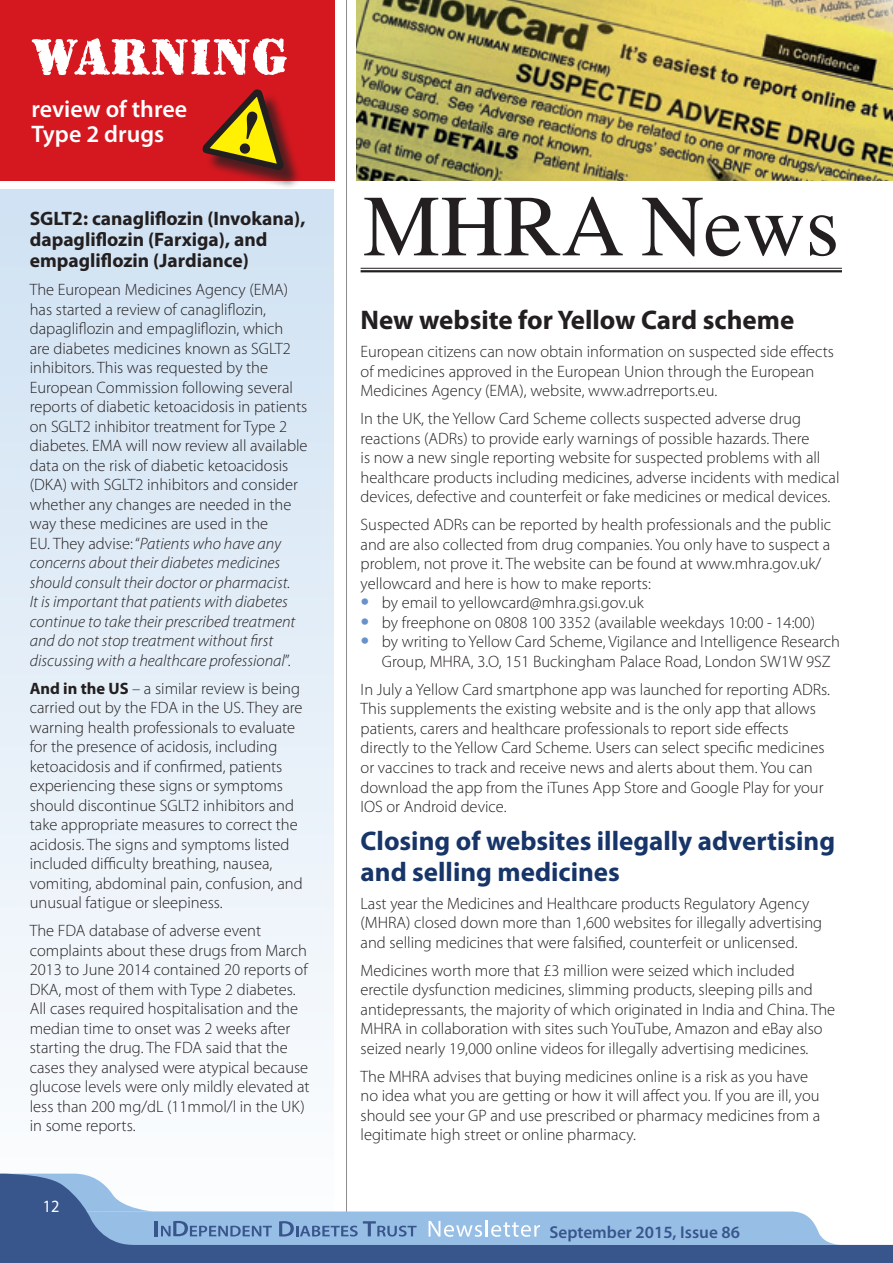
<style>
.page{position:relative;width:893px;height:1263px;background:#fff}
.page>*{position:absolute;margin:0;border:0;box-sizing:border-box;transform-origin:0 0}
.t1{font:87px "Times";color:#231f20}
.t2{font:54px "Rubber Sta Sol T";color:#fff}
.t3{font:700 27px/30px "Myriad Pro";color:#173568}
.t4{font:700 27px "Myriad Pro";color:#231f20}
.t5{font:600 24px/25.2px "Myriad Pro";color:#fff}
.t6{font:700 19.5px/21px "Myriad Pro";color:#231f20}
.t7{font:600 17.25px "Myriad Pro";color:#38558c}
.t8{font:17.25px "Myriad Pro";color:#fff;scale:.94 1}
.t9{font:300 16.5px/19.5px "Myriad Pro";color:#231f20}
.s1{font-style:italic}
.s2{font-weight:700}
.s3{font-size:36px;color:#6892cc}
</style>
<div class="page">
<hr style="left:346px;top:0;width:1px;height:1229px;background:#8e8b8b">
<div style="left:0;top:189px;width:334px;height:1074px;background:linear-gradient(to bottom,#cfe1f3,#fefefe)"></div>
<svg style="left:0;top:1171px;width:892px;height:92px;fill:#38558c"></svg>
<svg style="left:892px;top:1244px;width:1px;height:19px"></svg>
<svg style="left:0;top:1173px;width:841px;height:72px"></svg>
<div style="left:0;top:0;width:334px;height:181px;background:#d5171f"></div>
<div style="left:205px;top:92px;width:97px;height:96px;background:#231f20;opacity:.75"></div>
<svg style="left:202px;top:89px;width:86px;height:82px"></svg>
<hr style="left:361px;top:268px;width:481px;height:1px;background:#231f20">
<hr style="left:361px;top:270px;width:481px;height:2px;background:#231f20">
<img style="left:356px;top:0;width:537px;height:181px">
<h2 class="t2" style="left:31px;top:25px;width:259px">WARNING</h2>
<h3 class="t5" style="left:31px;top:96px;width:157px">review of three<br>Type 2 drugs</h3>
<p class="t6" style="left:30px;top:207px;width:277px">SGLT2: canagliflozin (Invokana), dapagliflozin (Farxiga), and empagliflozin (Jardiance)</p>
<p class="t9" style="left:30px;top:280px;width:279px">The European Medicines Agency (EMA) has started a review of canagliflozin, dapagliflozin and empagliflozin, which are diabetes medicines known as SGLT2 inhibitors. This was requested by the European Commission following several reports of diabetic ketoacidosis in patients on SGLT2 inhibitor treatment for Type 2 diabetes. EMA will now review all available data on the risk of diabetic ketoacidosis (DKA) with SGLT2 inhibitors and consider whether any changes are needed in the way these medicines are used in the<br>EU. They advise: “<span class="s1">Patients who have any concerns about their diabetes medicines should consult their doctor or pharmacist.<br>It is important that patients with diabetes continue to take their prescribed treatment and do not stop treatment without first discussing with a healthcare professional</span>”.</p>
<p class="t9" style="left:30px;top:678px;width:274px"><span class="s2">And in the US</span> – a similar review is being carried out by the FDA in the US. They are warning health professionals to evaluate for the presence of acidosis, including ketoacidosis and if confirmed, patients experiencing these signs or symptoms should discontinue SGLT2 inhibitors and take appropriate measures to correct the acidosis. The signs and symptoms listed included difficulty breathing, nausea, vomiting, abdominal pain, confusion, and unusual fatigue or sleepiness.</p>
<p class="t9" style="left:30px;top:921px;width:281px">The FDA database of adverse event complaints about these drugs from March 2013 to June 2014 contained 20 reports of DKA, most of them with Type 2 diabetes.<br>All cases required hospitalisation and the median time to onset was 2 weeks after starting the drug. The FDA said that the cases they analysed were atypical because glucose levels were only mildly elevated at less than 200 mg/dL (11mmol/l in the UK) in some reports.</p>
<p class="t8" style="left:43px;top:1196px;width:19px">12</p>
<h1 class="t1" style="left:363px;top:145px;width:478px">MHRA News</h1>
<h3 class="t4" style="left:361px;top:303px;width:435px">New website for Yellow Card scheme</h3>
<p class="t9" style="left:361px;top:342px;width:475px">European citizens can now obtain information on suspected side effects of medicines approved in the European Union through the European<br>Medicines Agency (EMA), website, www.adrreports.eu.</p>
<p class="t9" style="left:361px;top:409px;width:480px">In the UK, the Yellow Card Scheme collects suspected adverse drug reactions (ADRs) to provide early warnings of possible hazards. There<br>is now a new single reporting website for suspected problems with all healthcare products including medicines, adverse incidents with medical devices, defective and counterfeit or fake medicines or medical devices.</p>
<p class="t9" style="left:361px;top:515px;width:472px">Suspected ADRs can be reported by health professionals and the public and are also collected from drug companies. You only have to suspect a problem, not prove it. The website can be found at www.mhra.gov.uk/ yellowcard and here is how to make reports:</p>
<p class="t9" style="left:361px;top:593px;width:285px"><span class="s3">•</span> by email to yellowcard@mhra.gsi.gov.uk</p>
<p class="t9" style="left:361px;top:612px;width:456px"><span class="s3">•</span> by freephone on 0808 100 3352 (available weekdays 10:00 - 14:00)</p>
<p class="t9" style="left:382px;top:632px;width:460px;text-indent:-21px"><span class="s3">•</span> by writing to Yellow Card Scheme, Vigilance and Intelligence Research<br>Group, MHRA, 3.O, 151 Buckingham Palace Road, London SW1W 9SZ</p>
<p class="t9" style="left:361px;top:679px;width:471px">In July a Yellow Card smartphone app was launched for reporting ADRs.<br>This supplements the existing website and is the only app that allows patients, carers and healthcare professionals to report side effects directly to the Yellow Card Scheme. Users can select specific medicines or vaccines to track and receive news and alerts about them. You can download the app from the iTunes App Store and Google Play for your IOS or Android device.</p>
<h3 class="t3" style="left:361px;top:825px;width:476px">Closing of websites illegally advertising and selling medicines</h3>
<p class="t9" style="left:361px;top:893px;width:463px">Last year the Medicines and Healthcare products Regulatory Agency (MHRA) closed down more than 1,600 websites for illegally advertising and selling medicines that were falsified, counterfeit or unlicensed.</p>
<p class="t9" style="left:361px;top:960px;width:476px">Medicines worth more that £3 million were seized which included erectile dysfunction medicines, slimming products, sleeping pills and antidepressants, the majority of which originated in India and China. The MHRA in collaboration with sites such YouTube, Amazon and eBay also seized nearly 19,000 online videos for illegally advertising medicines.</p>
<p class="t9" style="left:361px;top:1066px;width:461px">The MHRA advises that buying medicines online is a risk as you have no idea what you are getting or how it will affect you. If you are ill, you should see your GP and use prescribed or pharmacy medicines from a legitimate high street or online pharmacy.</p>
<p class="t7" style="left:549px;top:1221px;width:192px">September 2015, Issue 86</p>
</div>
